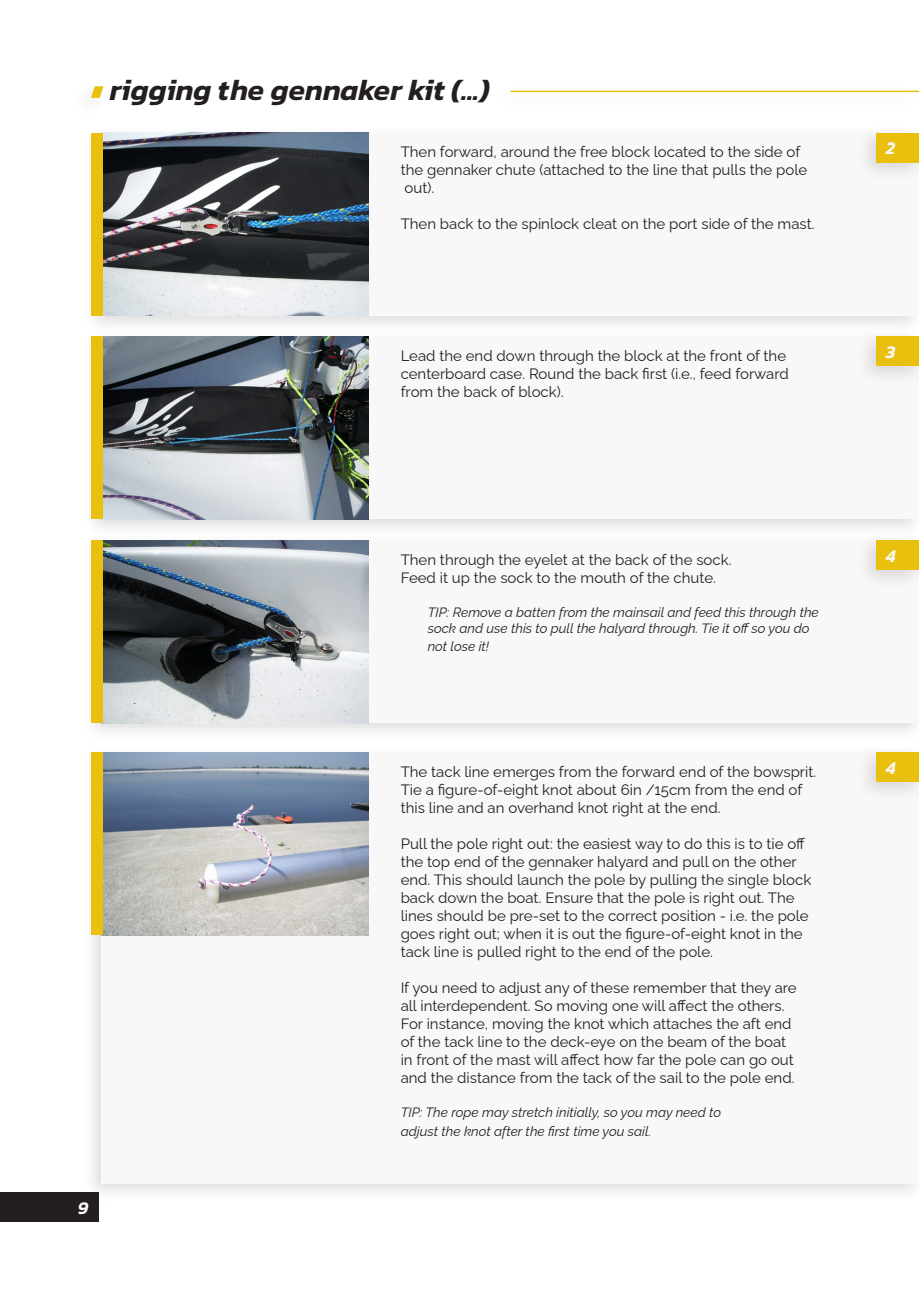
<style>
.page{position:relative;width:919px;height:1289px;background:#fff}
.page>*{position:absolute;margin:0;border:0;box-sizing:border-box;transform-origin:0 0}
.t1{font:italic 600 30px "Kanit";color:#231f20}
.Inst_Numbers{font:italic 600 18px "Kanit";color:#f8f8f8}
.Instructions{font:15px "Raleway";color:#231f20}
.Instructions-2{font:italic 13.5px/16.2px "Raleway";color:#231f20}
</style>
<div class="page">
<div style="left:0;top:1192px;width:99px;height:30px;background:#231f20"></div>
<div style="left:81px;top:328px;width:837px;height:211px;background:#231f20;opacity:.15"></div>
<div style="left:102px;top:336px;width:816px;height:183px;background:#f8f8f8"></div>
<div style="left:82px;top:532px;width:836px;height:211px;background:#231f20;opacity:.15"></div>
<div style="left:102px;top:540px;width:816px;height:183px;background:#f8f8f8"></div>
<div style="left:82px;top:744px;width:836px;height:459px;background:#231f20;opacity:.15"></div>
<div style="left:102px;top:752px;width:816px;height:431px;background:#f8f8f8"></div>
<div style="left:81px;top:124px;width:837px;height:211px;background:#231f20;opacity:.15"></div>
<div style="left:102px;top:133px;width:816px;height:182px;background:#f8f8f8"></div>
<img style="left:102px;top:336px;width:267px;height:183px">
<img style="left:102px;top:540px;width:267px;height:183px">
<img style="left:102px;top:752px;width:267px;height:183px">
<img style="left:102px;top:133px;width:267px;height:182px">
<div style="left:91px;top:336px;width:11px;height:183px;background:#eac00f"></div>
<div style="left:91px;top:540px;width:11px;height:183px;background:#eac00f"></div>
<div style="left:91px;top:752px;width:11px;height:183px;background:#eac00f"></div>
<div style="left:91px;top:133px;width:11px;height:182px;background:#eac00f"></div>
<div style="left:856px;top:328px;width:62px;height:58px;background:#231f20;opacity:.15"></div>
<div style="left:876px;top:336px;width:42px;height:30px;background:#eac00f"></div>
<div style="left:856px;top:532px;width:62px;height:58px;background:#231f20;opacity:.15"></div>
<div style="left:876px;top:540px;width:42px;height:30px;background:#eac00f"></div>
<div style="left:856px;top:744px;width:62px;height:58px;background:#231f20;opacity:.15"></div>
<div style="left:876px;top:752px;width:42px;height:30px;background:#eac00f"></div>
<div style="left:856px;top:124px;width:62px;height:59px;background:#231f20;opacity:.15"></div>
<div style="left:876px;top:133px;width:42px;height:29px;background:#eac00f"></div>
<svg style="left:91px;top:86px;width:12px;height:12px"></svg>
<div style="left:492px;top:82px;width:426px;height:30px;background:#231f20;opacity:.15"></div>
<hr style="left:510px;top:91px;width:408px;height:1px;background:#eac00f">
<p class="t1" style="left:110px;top:67px;width:381px">rigging the gennaker kit (...)</p>
<p class="Instructions" style="left:400px;top:140px;width:401px">Then forward, around the free block located to the side of</p>
<p class="Instructions" style="left:400px;top:158px;width:408px">the gennaker chute (attached to the line that pulls the pole</p>
<p class="Instructions" style="left:404px;top:176px;width:31px">out).</p>
<p class="Instructions" style="left:400px;top:212px;width:415px">Then back to the spinlock cleat on the port side of the mast.</p>
<p class="Instructions" style="left:400px;top:344px;width:387px">Lead the end down through the block at the front of the</p>
<p class="Instructions" style="left:400px;top:362px;width:389px">centerboard case. Round the back first (i.e., feed forward</p>
<p class="Instructions" style="left:400px;top:380px;width:164px">from the back of block).</p>
<p class="Inst_Numbers" style="left:78px;top:1194px;width:12px">9</p>
<p class="Instructions" style="left:400px;top:547px;width:332px">Then through the eyelet at the back of the sock.</p>
<p class="Instructions" style="left:400px;top:565px;width:317px">Feed it up the sock to the mouth of the chute.</p>
<p class="Instructions-2" style="left:427px;top:602px;width:392px">TIP: Remove a batten from the mainsail and feed this through the sock and use this to pull the halyard through. Tie it off so you do</p>
<p class="Instructions-2" style="left:427px;top:637px;width:63px">not lose it!</p>
<p class="Instructions" style="left:400px;top:759px;width:417px">The tack line emerges from the forward end of the bowsprit.</p>
<p class="Instructions" style="left:400px;top:777px;width:403px">Tie a figure-of-eight knot about 6in /15cm from the end of</p>
<p class="Instructions" style="left:400px;top:795px;width:321px">this line and an overhand knot right at the end.</p>
<p class="Instructions" style="left:400px;top:831px;width:406px">Pull the pole right out: the easiest way to do this is to tie off</p>
<p class="Instructions" style="left:400px;top:849px;width:397px">the top end of the gennaker halyard and pull on the other</p>
<p class="Instructions" style="left:400px;top:867px;width:412px">end. This should launch the pole by pulling the single block</p>
<p class="Instructions" style="left:400px;top:885px;width:395px">back down the boat. Ensure that the pole is right out. The</p>
<p class="Instructions" style="left:400px;top:903px;width:409px">lines should be pre-set to the correct position - i.e. the pole</p>
<p class="Instructions" style="left:400px;top:921px;width:403px">goes right out; when it is out the figure-of-eight knot in the</p>
<p class="Instructions" style="left:400px;top:939px;width:314px">tack line is pulled right to the end of the pole.</p>
<p class="Instructions" style="left:400px;top:975px;width:397px">If you need to adjust any of these remember that they are</p>
<p class="Instructions" style="left:400px;top:993px;width:385px">all interdependent. So moving one will affect the others.</p>
<p class="Instructions" style="left:400px;top:1011px;width:392px">For instance, moving the knot which attaches the aft end</p>
<p class="Instructions" style="left:400px;top:1029px;width:387px">of the tack line to the deck-eye on the beam of the boat</p>
<p class="Instructions" style="left:400px;top:1047px;width:395px">in front of the mast will affect how far the pole can go out</p>
<p class="Instructions" style="left:400px;top:1065px;width:395px">and the distance from the tack of the sail to the pole end.</p>
<p class="Instructions-2" style="left:400px;top:1103px;width:322px">TIP: The rope may stretch initially, so you may need to</p>
<p class="Instructions-2" style="left:400px;top:1121px;width:252px">adjust the knot after the first time you sail.</p>
<p class="Inst_Numbers" style="left:885px;top:134px;width:11px">2</p>
<p class="Inst_Numbers" style="left:885px;top:338px;width:11px">3</p>
<p class="Inst_Numbers" style="left:885px;top:542px;width:11px">4</p>
<p class="Inst_Numbers" style="left:885px;top:754px;width:11px">4</p>
</div>
